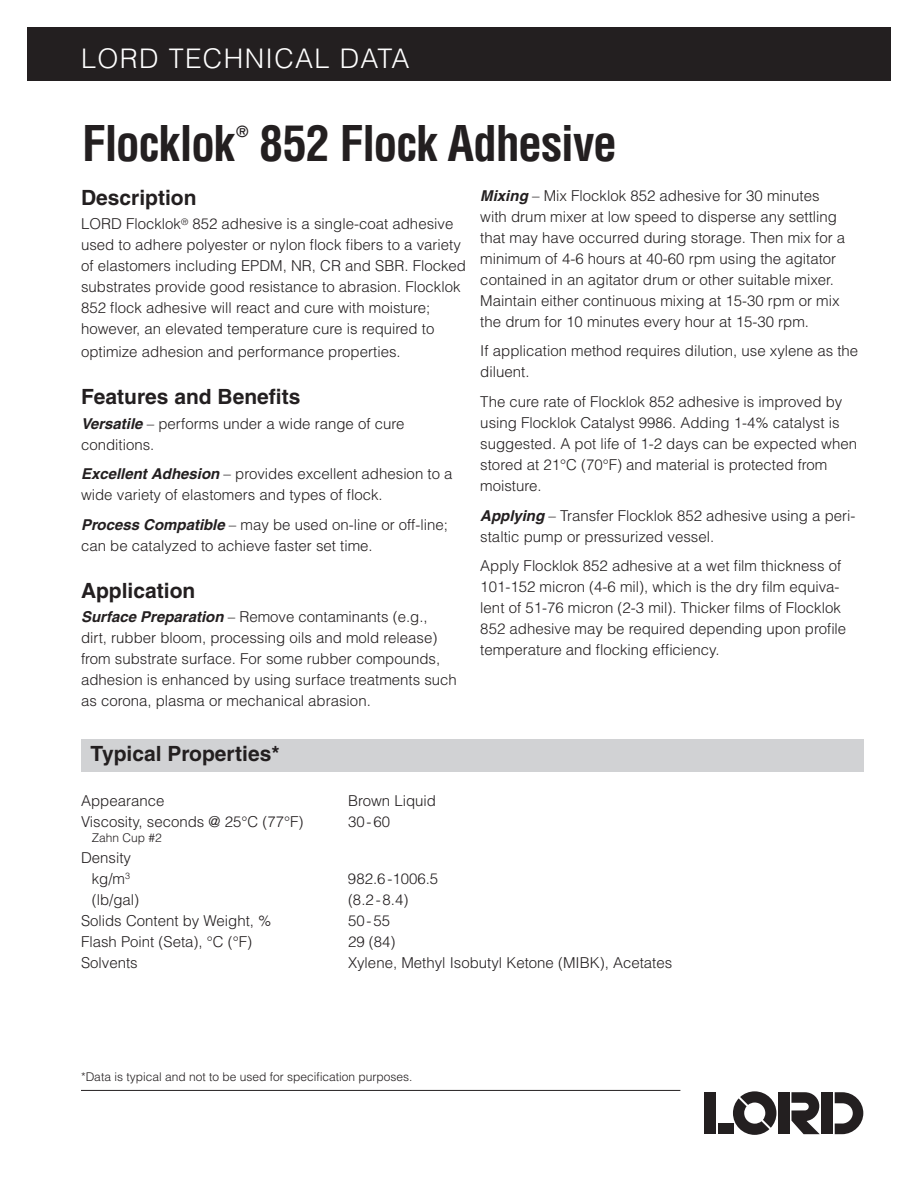
<style>
.page{position:relative;width:918px;height:1188px;background:#fff}
.page>*{position:absolute;margin:0;border:0;box-sizing:border-box;transform-origin:0 0}
.Headline{font:700 condensed 48px "Helvetica";letter-spacing:-.025em;color:#231f20}
.t1{font:300 27px "Helvetica";letter-spacing:.05em;color:#fff}
.Paragraph_Headline{font:700 21px "Helvetica";color:#231f20}
.Body_Copy{font:300 15px/21px "Helvetica";color:#231f20}
.Typical_Properties_T{font:300 15px/21px "Helvetica";color:#231f20;text-align:right}
.Headline-2{font:700 condensed 15px "Helvetica";color:#231f20}
.Typical_Properties_T-2{font:300 12px "Helvetica";color:#231f20}
.s1{font-weight:700;font-style:italic}
</style>
<div class="page">
<div style="left:27px;top:27px;width:864px;height:54px;background:#231f20"></div>
<hr style="left:81px;top:1090px;width:599px;height:1px;background:#231f20">
<svg style="left:733px;top:1091px;width:43px;height:44px"></svg>
<div style="left:705px;top:1092px;width:11px;height:42px;background:#231f20"></div>
<div style="left:778px;top:1092px;width:11px;height:42px;background:#231f20"></div>
<div style="left:822px;top:1092px;width:11px;height:42px;background:#231f20"></div>
<svg style="left:791px;top:1092px;width:29px;height:42px"></svg>
<div style="left:718px;top:1124px;width:16px;height:10px;background:#231f20"></div>
<svg style="left:835px;top:1092px;width:28px;height:42px"></svg>
<div style="left:81px;top:739px;width:783px;height:33px;background:#d1d2d4"></div>
<h2 class="t1" style="left:82px;top:41px;width:330px">LORD TECHNICAL DATA</h2>
<p class="Headline" style="left:82px;top:115px;width:155px">Flocklok</p>
<p class="Headline-2" style="left:236px;top:122px;width:14px">®</p>
<p class="Headline" style="left:259px;top:115px;width:359px">852 Flock Adhesive</p>
<p class="Body_Copy" style="left:480px;top:185px;width:366px"><span class="s1">Mixing</span> – Mix Flocklok 852 adhesive for 30 minutes with drum mixer at low speed to disperse any settling that may have occurred during storage. Then mix for a minimum of 4-6 hours at 40-60 rpm using the agitator contained in an agitator drum or other suitable mixer.<br>Maintain either continuous mixing at 15-30 rpm or mix the drum for 10 minutes every hour at 15-30 rpm.</p>
<p class="Body_Copy" style="left:480px;top:340px;width:379px">If application method requires dilution, use xylene as the diluent.</p>
<p class="Body_Copy" style="left:480px;top:391px;width:378px">The cure rate of Flocklok 852 adhesive is improved by using Flocklok Catalyst 9986. Adding 1-4% catalyst is suggested. A pot life of 1-2 days can be expected when stored at 21°C (70°F) and material is protected from moisture.</p>
<p class="Body_Copy" style="left:480px;top:504px;width:377px"><span class="s1">Applying</span> – Transfer Flocklok 852 adhesive using a peri&shy;staltic pump or pressurized vessel.</p>
<p class="Body_Copy" style="left:480px;top:555px;width:367px">Apply Flocklok 852 adhesive at a wet film thickness of 101-152 micron (4-6 mil), which is the dry film equiva&shy;lent of 51-76 micron (2-3 mil). Thicker films of Flocklok 852 adhesive may be required depending upon profile temperature and flocking efficiency.</p>
<p class="Paragraph_Headline" style="left:81px;top:185px;width:117px">Description</p>
<p class="Body_Copy" style="left:81px;top:213px;width:387px">LORD Flocklok<sup>®</sup> 852 adhesive is a single-coat adhesive used to adhere polyester or nylon flock fibers to a variety of elastomers including EPDM, NR, CR and SBR. Flocked substrates provide good resistance to abrasion. Flocklok 852 flock adhesive will react and cure with moisture; however, an elevated temperature cure is required to</p>
<p class="Body_Copy" style="left:81px;top:341px;width:321px">optimize adhesion and performance properties.</p>
<p class="Paragraph_Headline" style="left:81px;top:384px;width:221px">Features and Benefits</p>
<p class="Body_Copy" style="left:81px;top:412px;width:325px"><span class="s1">Versatile</span> – performs under a wide range of cure conditions.</p>
<p class="Body_Copy" style="left:81px;top:463px;width:373px"><span class="s1">Excellent Adhesion</span> – provides excellent adhesion to a wide variety of elastomers and types of flock.</p>
<p class="Body_Copy" style="left:81px;top:514px;width:368px"><span class="s1">Process Compatible</span> – may be used on-line or off-line; can be catalyzed to achieve faster set time.</p>
<p class="Paragraph_Headline" style="left:81px;top:578px;width:116px">Application</p>
<p class="Body_Copy" style="left:81px;top:606px;width:378px"><span class="s1">Surface Preparation</span> – Remove contaminants (e.g., dirt, rubber bloom, processing oils and mold release) from substrate surface. For some rubber compounds, adhesion is enhanced by using surface treatments such as corona, plasma or mechanical abrasion.</p>
<p class="Paragraph_Headline" style="left:91px;top:741px;width:190px">Typical Properties*</p>
<p class="Typical_Properties_T" style="left:81px;top:790px;width:85px">Appearance</p>
<p class="Typical_Properties_T" style="left:348px;top:790px;width:90px">Brown Liquid</p>
<p class="Typical_Properties_T" style="left:81px;top:811px;width:224px">Viscosity, seconds @ 25°C (77°F)</p>
<p class="Typical_Properties_T" style="left:348px;top:811px;width:44px">30-60</p>
<p class="Typical_Properties_T-2" style="left:92px;top:830px;width:72px">Zahn Cup #2</p>
<p class="Typical_Properties_T" style="left:81px;top:847px;width:52px">Density kg/m<sup>3</sup></p>
<p class="Typical_Properties_T" style="left:348px;top:868px;width:92px">982.6-1006.5</p>
<p class="Typical_Properties_T" style="left:92px;top:889px;width:49px">(lb/gal)</p>
<p class="Typical_Properties_T" style="left:348px;top:889px;width:62px">(8.2-8.4)</p>
<p class="Typical_Properties_T" style="left:81px;top:910px;width:192px">Solids Content by Weight, %</p>
<p class="Typical_Properties_T" style="left:348px;top:910px;width:44px">50-55</p>
<p class="Typical_Properties_T" style="left:81px;top:931px;width:173px">Flash Point (Seta), °C (°F)</p>
<p class="Typical_Properties_T" style="left:348px;top:931px;width:49px">29 (84)</p>
<p class="Typical_Properties_T" style="left:81px;top:952px;width:58px">Solvents</p>
<p class="Typical_Properties_T" style="left:348px;top:952px;width:326px">Xylene, Methyl Isobutyl Ketone (MIBK), Acetates</p>
<p class="Typical_Properties_T-2" style="left:81px;top:1069px;width:333px">*Data is typical and not to be used for specification purposes.</p>
</div>
